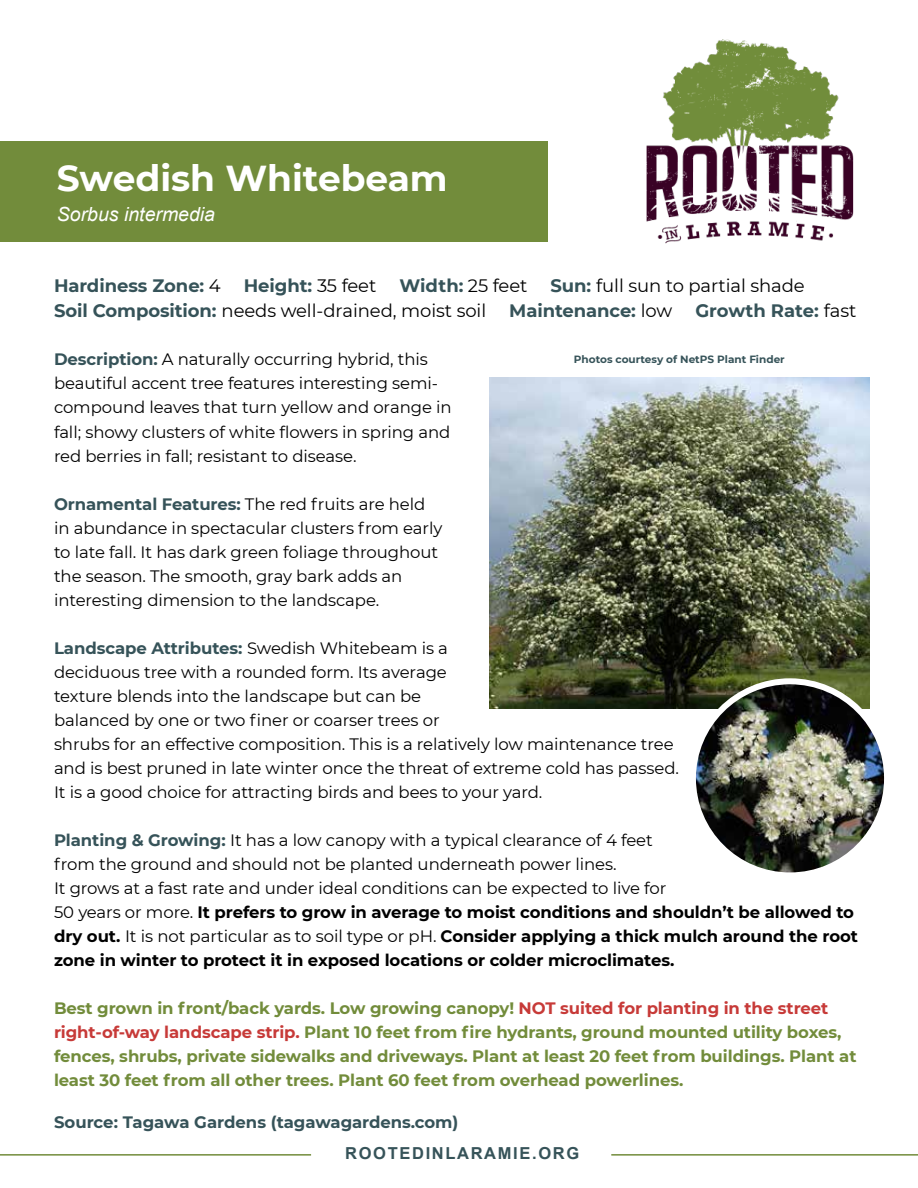
<style>
.page{position:relative;width:918px;height:1188px;background:#fff}
.page>*{position:absolute;margin:0;border:0;box-sizing:border-box;transform-origin:0 0}
.t1{font:700 36px "Montserrat";color:#fff}
.t2{font:italic 19.5px "Arial";color:#fff}
.t3{font:700 18px "Montserrat";letter-spacing:-.005em;color:#365359}
.t4{font:18px "Montserrat";letter-spacing:-.005em;color:#000}
.t5{font:16.5px/24px "Montserrat";letter-spacing:-.005em;color:#000}
.t6{font:700 16.5px/24px "Montserrat";letter-spacing:-.005em;color:#728c3b}
.t7{font:700 16.5px "Montserrat";letter-spacing:-.005em;color:#365359}
.t8{font:700 16.5px "Arial";letter-spacing:.1em;color:#365359}
.t9{font:700 10.5px "Montserrat";color:#365359}
.s1{font-weight:400;color:#000}
.s2{font-weight:700;color:#365359}
.s3{font-weight:700}
.s4{color:#c73a38}
</style>
<div class="page">
<div style="left:0;top:141px;width:548px;height:101px;background:#728c3b"></div>
<img style="left:646px;top:39px;width:208px;height:205px">
<img style="left:489px;top:377px;width:381px;height:331px">
<hr style="left:0;top:1154px;width:311px;height:2px;background:#728c3b">
<hr style="left:611px;top:1154px;width:307px;height:2px;background:#728c3b">
<img style="left:693px;top:681px;width:194px;height:194px;border-radius:97px">
<div style="left:690px;top:678px;width:200px;height:200px;border:6px solid #fff;border-radius:50%"></div>
<h1 class="t1" style="left:57px;top:152px;width:392px">Swedish Whitebeam</h1>
<p class="t2" style="left:57px;top:201px;width:160px">Sorbus intermedia</p>
<p class="t3" style="left:54px;top:273px;width:168px">Hardiness Zone: <span class="s1">4</span></p>
<p class="t3" style="left:244px;top:273px;width:134px">Height: <span class="s1">35 feet</span></p>
<p class="t3" style="left:399px;top:273px;width:130px">Width: <span class="s1">25 feet</span></p>
<p class="t4" style="left:551px;top:273px;width:256px"><span class="s2">Sun:</span> full sun to partial shade</p>
<p class="t4" style="left:54px;top:299px;width:434px"><span class="s2">Soil Composition:</span> needs well-drained, moist soil</p>
<p class="t3" style="left:509px;top:298px;width:165px">Maintenance: <span class="s1">low</span></p>
<p class="t3" style="left:695px;top:298px;width:163px">Growth Rate: <span class="s1">fast</span></p>
<p class="t5" style="left:54px;top:347px;width:399px"><span class="s2">Description:</span> A naturally occurring hybrid, this beautiful accent tree features interesting semi&shy;compound leaves that turn yellow and orange in fall; showy clusters of white flowers in spring and red berries in fall; resistant to disease.</p>
<p class="t5" style="left:54px;top:491px;width:390px"><span class="s2">Ornamental Features:</span> The red fruits are held in abundance in spectacular clusters from early to late fall. It has dark green foliage throughout the season. The smooth, gray bark adds an interesting dimension to the landscape.</p>
<p class="t5" style="left:54px;top:635px;width:627px"><span class="s2">Landscape Attributes:</span> Swedish Whitebeam is a<br>deciduous tree with a rounded form. Its average<br>texture blends into the landscape but can be<br>balanced by one or two finer or coarser trees or<br>shrubs for an effective composition. This is a relatively low maintenance tree and is best pruned in late winter once the threat of extreme cold has passed.<br>It is a good choice for attracting birds and bees to your yard.</p>
<p class="t5" style="left:54px;top:827px;width:806px"><span class="s2">Planting &amp; Growing:</span> It has a low canopy with a typical clearance of 4 feet<br>from the ground and should not be planted underneath power lines.<br>It grows at a fast rate and under ideal conditions can be expected to live for<br>50 years or more. <span class="s3">It prefers to grow in average to moist conditions and shouldn’t be allowed to dry out.</span> It is not particular as to soil type or pH. <span class="s3">Consider applying a thick mulch around the root zone in winter to protect it in exposed locations or colder microclimates.</span></p>
<p class="t6" style="left:54px;top:995px;width:804px">Best grown in front/back yards. Low growing canopy! <span class="s4">NOT suited for planting in the street right-of-way landscape strip.</span> Plant 10 feet from fire hydrants, ground mounted utility boxes, fences, shrubs, private sidewalks and driveways. Plant at least 20 feet from buildings. Plant at least 30 feet from all other trees. Plant 60 feet from overhead powerlines.</p>
<p class="t7" style="left:54px;top:1111px;width:406px">Source: Tagawa Gardens (tagawagardens.com)</p>
<p class="t9" style="left:574px;top:352px;width:212px">Photos courtesy of NetPS Plant Finder</p>
<p class="t8" style="left:345px;top:1143px;width:236px">ROOTEDINLARAMIE.ORG</p>
</div>
